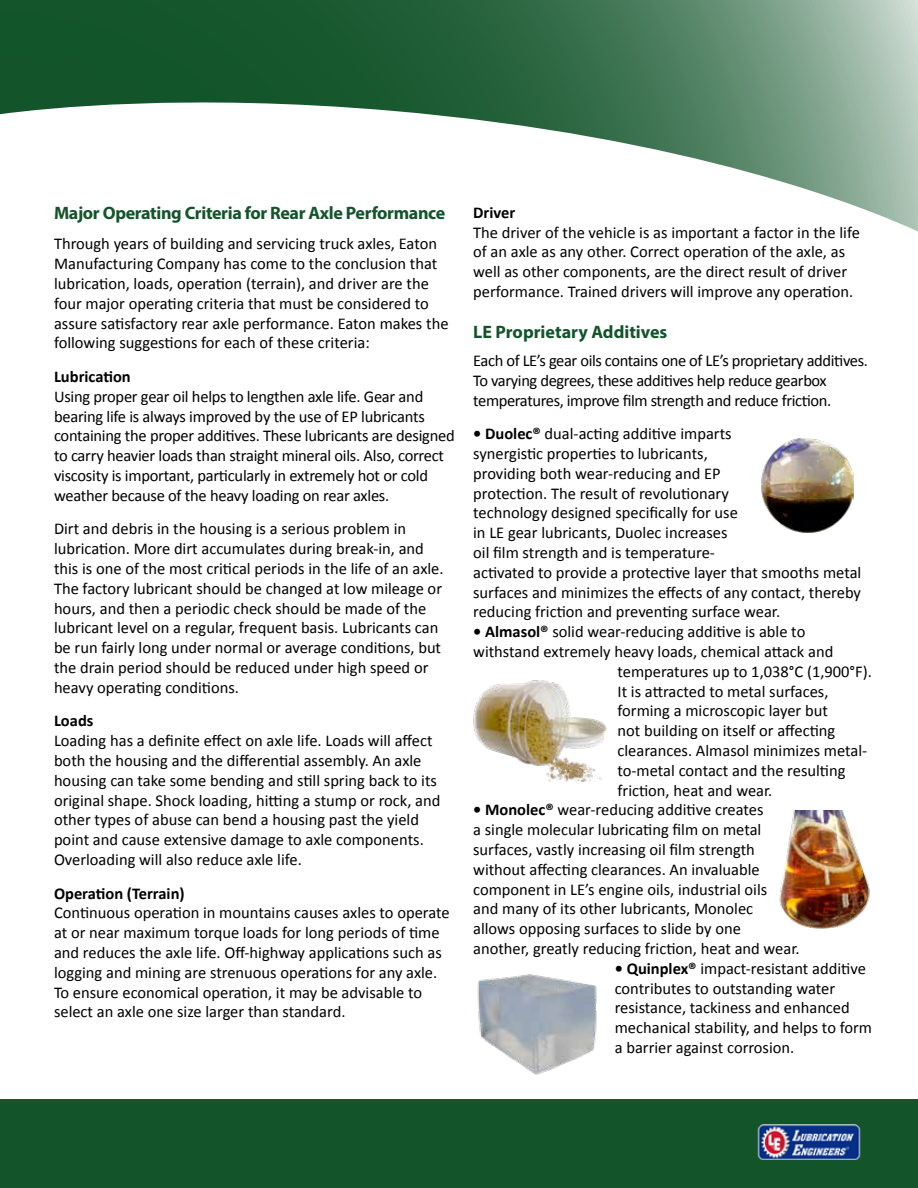
<style>
.page{position:relative;width:918px;height:1188px;background:#fff}
.page>*{position:absolute;margin:0;border:0;box-sizing:border-box;transform-origin:0 0}
.t1{font:700 18px "Myriad Pro";letter-spacing:-.02em;color:#13542b}
.t2{font:700 18px "Myriad Pro";color:#13542b}
.t3{font:16.5px/19.8px "Calibri";color:#000}
.t4{font:16.5px/19.8px "Calibri";letter-spacing:-.025em;color:#000}
.t5{font:700 16.5px "Calibri";color:#000}
.s1{font-weight:700}
</style>
<div class="page">
<div style="left:0;top:1099px;width:918px;height:89px;background:#13542b"></div>
<svg style="left:0;top:0;width:918px;height:232px"></svg>
<img style="left:757px;top:1125px;width:104px;height:35px">
<img style="left:761px;top:438px;width:93px;height:95px">
<img style="left:473px;top:680px;width:134px;height:101px">
<img style="left:779px;top:810px;width:91px;height:119px">
<img style="left:477px;top:974px;width:120px;height:101px">
<p class="t1" style="left:54px;top:201px;width:393px">Major Operating Criteria for Rear Axle Performance</p>
<p class="t3" style="left:54px;top:234px;width:396px">Through years of building and servicing truck axles, Eaton Manufacturing Company has come to the conclusion that lubrication, loads, operation (terrain), and driver are the four major operating criteria that must be considered to assure satisfactory rear axle performance. Eaton makes the following suggestions for each of these criteria:</p>
<p class="t5" style="left:54px;top:366px;width:78px">Lubrication</p>
<p class="t3" style="left:54px;top:387px;width:402px">Using proper gear oil helps to lengthen axle life. Gear and bearing life is always improved by the use of EP lubricants containing the proper additives. These lubricants are designed to carry heavier loads than straight mineral oils. Also, correct viscosity is important, particularly in extremely hot or cold weather because of the heavy loading on rear axles.</p>
<p class="t3" style="left:54px;top:519px;width:391px">Dirt and debris in the housing is a serious problem in lubrication. More dirt accumulates during break-in, and this is one of the most critical periods in the life of an axle.<br>The factory lubricant should be changed at low mileage or hours, and then a periodic check should be made of the lubricant level on a regular, frequent basis. Lubricants can be run fairly long under normal or average conditions, but the drain period should be reduced under high speed or heavy operating conditions.</p>
<p class="t5" style="left:54px;top:710px;width:41px">Loads</p>
<p class="t3" style="left:54px;top:731px;width:388px">Loading has a definite effect on axle life. Loads will affect both the housing and the differential assembly. An axle housing can take some bending and still spring back to its original shape. Shock loading, hitting a stump or rock, and other types of abuse can bend a housing past the yield point and cause extensive damage to axle components.<br>Overloading will also reduce axle life.</p>
<p class="t5" style="left:54px;top:883px;width:132px">Operation (Terrain)</p>
<p class="t3" style="left:54px;top:903px;width:397px">Continuous operation in mountains causes axles to operate at or near maximum torque loads for long periods of time and reduces the axle life. Off-highway applications such as logging and mining are strenuous operations for any axle.<br>To ensure economical operation, it may be advisable to select an axle one size larger than standard.</p>
<p class="t5" style="left:473px;top:202px;width:44px">Driver</p>
<p class="t3" style="left:473px;top:222px;width:388px">The driver of the vehicle is as important a factor in the life of an axle as any other. Correct operation of the axle, as well as other components, are the direct result of driver performance. Trained drivers will improve any operation.</p>
<p class="t2" style="left:473px;top:321px;width:196px">LE Proprietary Additives</p>
<p class="t4" style="left:473px;top:351px;width:396px">Each of LE’s gear oils contains one of LE’s proprietary additives.<br>To varying degrees, these additives help reduce gearbox temperatures, improve film strength and reduce friction.</p>
<p class="t3" style="left:473px;top:424px;width:390px"><span class="s1">• Duolec®</span> dual-acting additive imparts<br>synergistic properties to lubricants,<br>providing both wear-reducing and EP<br>protection. The result of revolutionary<br>technology designed specifically for use<br>in LE gear lubricants, Duolec increases<br>oil film strength and is temperature-<br>activated to provide a protective layer that smooths metal surfaces and minimizes the effects of any contact, thereby reducing friction and preventing surface wear.</p>
<p class="t3" style="left:473px;top:622px;width:334px"><span class="s1">• Almasol®</span> solid wear-reducing additive is able to</p>
<p class="t3" style="left:473px;top:642px;width:362px">withstand extremely heavy loads, chemical attack and</p>
<p class="t3" style="left:618px;top:661px;width:256px">temperatures up to 1,038°C (1,900°F).</p>
<p class="t3" style="left:618px;top:681px;width:212px">It is attracted to metal surfaces,</p>
<p class="t3" style="left:618px;top:701px;width:212px">forming a microscopic layer but</p>
<p class="t3" style="left:618px;top:721px;width:219px">not building on itself or affecting</p>
<p class="t3" style="left:618px;top:741px;width:251px">clearances. Almasol minimizes metal-</p>
<p class="t3" style="left:618px;top:760px;width:230px">to-metal contact and the resulting</p>
<p class="t3" style="left:618px;top:780px;width:156px">friction, heat and wear.</p>
<p class="t3" style="left:473px;top:800px;width:328px"><span class="s1">• Monolec®</span> wear-reducing additive creates<br>a single molecular lubricating film on metal surfaces, vastly increasing oil film strength without affecting clearances. An invaluable component in LE’s engine oils, industrial oils<br>and many of its other lubricants, Monolec<br>allows opposing surfaces to slide by one another, greatly reducing friction, heat and wear.</p>
<p class="t3" style="left:615px;top:958px;width:259px"><span class="s1">• Quinplex®</span> impact-resistant additive contributes to outstanding water resistance, tackiness and enhanced mechanical stability, and helps to form a barrier against corrosion.</p>
</div>
